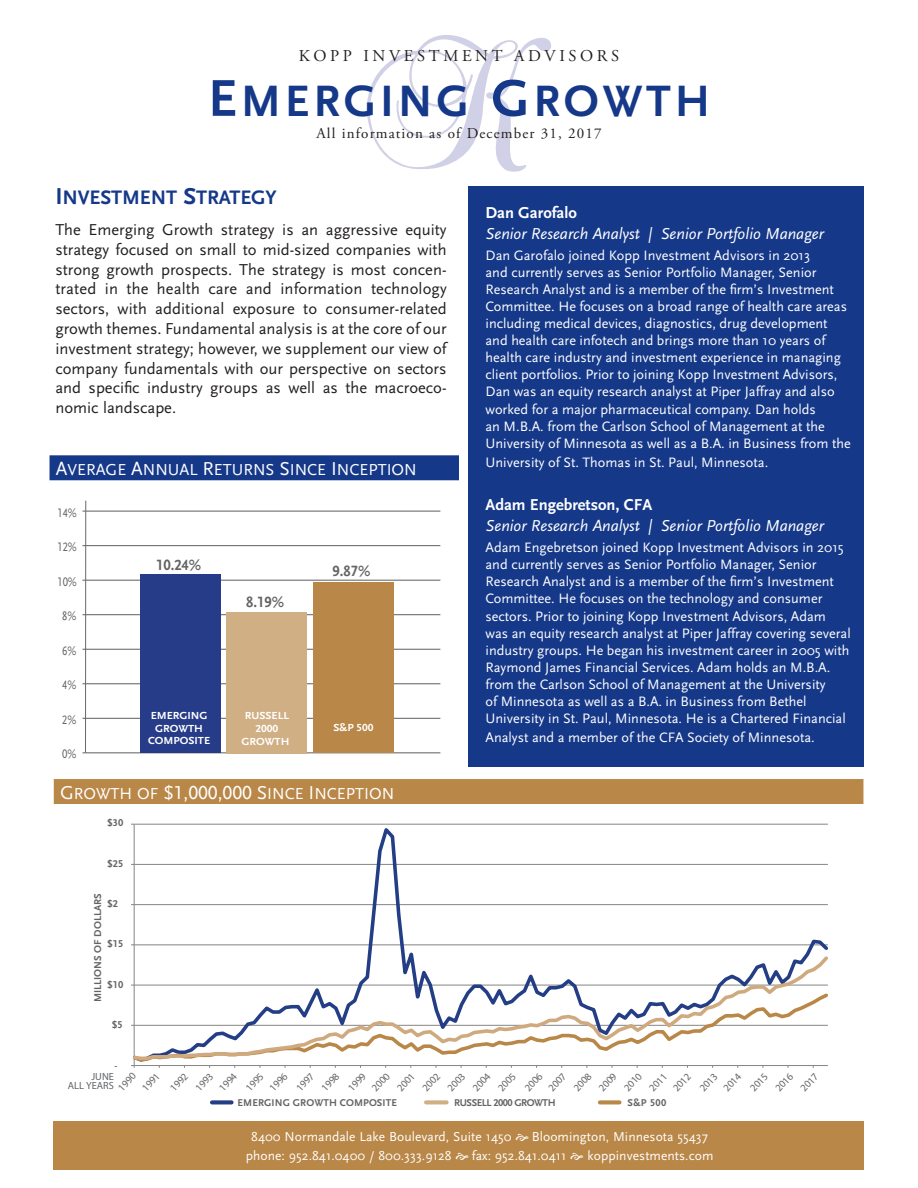
<style>
.page{position:relative;width:918px;height:1188px;background:#fff}
.page>*{position:absolute;margin:0;border:0;box-sizing:border-box;transform-origin:0 0}
.Sub-Headline{font:45.9px "Scala Sans Bold SC850";letter-spacing:.08em;color:#153889}
.t1{font:20.4px "Scala Sans Bold SC850";letter-spacing:-.005em;color:#153889}
.t2{font:16.65px "Scala Sans SC850";color:#fff}
.Intro{font:16.5px/19.8px "Scala Sans";color:#231f20;text-align:justify}
.t3{font:italic 16.5px "Scala Sans";color:#fff}
.t4{font:700 16.5px "Scala Sans";color:#fff}
.t5{font:16.5px "Adobe Garamond Pro";letter-spacing:.22em;color:#231f20}
.t6{font:700 15.6px "Scala Sans Figures";color:#636366;scale:.94 1}
.t7{font:15px "Adobe Garamond Pro";letter-spacing:.075em;color:#231f20}
.t8{font:14.25px/17.1px "Scala Sans";color:#fff}
.Bullet_Item{font:13.5px "Scala Sans";letter-spacing:.005em;color:#fff}
.t9{font:12.9px "Scala Sans Caps";color:#636364;scale:.82 1}
.t10{font:700 10.65px/12.9px "Scala Sans";color:#fff;text-align:center;scale:1.06 1}
.t11{font:10.35px/19.8px "Myriad Pro";color:#636466}
.t12{font:700 10.35px "Scala Sans";color:#636466}
.t13{font:700 10.35px "Scala Sans";letter-spacing:-.04em;color:#636466}
.t14{font:700 10.35px "Scala Sans Figures";color:#636466}
.t15{font:7.65px "Scala Sans Caps";color:#040503;scale:1.38 1}
.s1{font-size:54px}
.s2{font-size:24px}
.s3{font-size:19.5px}
.s4{font-family:"Scala Sans Figures"}
.s5{font-family:"Scala Sans Caps SC850";font-size:19.5px}
</style>
<div class="page">
<svg style="left:367px;top:35px;width:184px;height:137px"></svg>
<div style="left:53px;top:1122px;width:811px;height:48px;background:#b98747"></div>
<div style="left:469px;top:187px;width:395px;height:580px;background:#153889"></div>
<div style="left:55px;top:780px;width:808px;height:23px;background:#b98747"></div>
<div style="left:54px;top:779px;width:809px;height:25px;border:2px solid #b98747"></div>
<svg style="left:212px;top:1100px;width:20px;height:4px"></svg>
<svg style="left:426px;top:1100px;width:21px;height:4px"></svg>
<svg style="left:600px;top:1100px;width:19px;height:4px"></svg>
<hr style="left:134px;top:1025px;width:694px;height:1px;background:#868586">
<hr style="left:134px;top:985px;width:694px;height:1px;background:#868586">
<hr style="left:134px;top:944px;width:694px;height:1px;background:#868586">
<hr style="left:134px;top:904px;width:694px;height:1px;background:#868586">
<hr style="left:134px;top:864px;width:694px;height:1px;background:#868586">
<hr style="left:134px;top:824px;width:694px;height:1px;background:#868586">
<hr style="left:134px;top:824px;width:1px;height:242px;background:#868586">
<hr style="left:134px;top:1065px;width:694px;height:1px;background:#868586">
<svg style="left:134px;top:824px;width:693px;height:240px"></svg>
<svg style="left:134px;top:953px;width:693px;height:109px"></svg>
<hr style="left:86px;top:752px;width:354px;height:1px;background:#636366">
<hr style="left:86px;top:718px;width:354px;height:1px;background:#636366">
<hr style="left:86px;top:683px;width:354px;height:1px;background:#636366">
<hr style="left:86px;top:649px;width:354px;height:1px;background:#636366">
<hr style="left:86px;top:614px;width:354px;height:1px;background:#636366">
<hr style="left:86px;top:580px;width:354px;height:1px;background:#636366">
<hr style="left:86px;top:545px;width:354px;height:1px;background:#636366">
<hr style="left:86px;top:511px;width:354px;height:1px;background:#636366">
<hr style="left:85px;top:501px;width:1px;height:252px;background:#636366">
<div style="left:227px;top:612px;width:80px;height:141px;background:#d1af85"></div>
<div style="left:313px;top:582px;width:80px;height:171px;background:#b98747"></div>
<div style="left:140px;top:574px;width:81px;height:179px;background:#263c88"></div>
<div style="left:50px;top:456px;width:408px;height:24px;background:#153889"></div>
<div style="left:50px;top:455px;width:409px;height:25px;border:2px solid #153889"></div>
<p class="t5" style="left:299px;top:46px;width:322px">KOPP INVESTMENT ADVISORS</p>
<p class="Sub-Headline" style="left:208px;top:76px;width:504px"><span class="s1">E</span>MERGI NG <span class="s1">G</span>ROWTH</p>
<p class="t7" style="left:316px;top:125px;width:287px">All information as of December 31, 2017</p>
<p class="t1" style="left:55px;top:187px;width:223px"><span class="s2">I</span>NVESTMENT <span class="s2">S</span>TRATEGY</p>
<p class="Intro" style="left:55px;top:220px;width:393px">The Emerging Growth strategy is an aggressive equity strategy focused on small to mid-sized companies with strong growth prospects. The strategy is most concen&shy;trated in the health care and information technology sectors, with additional exposure to consumer-related growth themes. Fundamental analysis is at the core of our investment strategy; however, we supplement our view of company fundamentals with our perspective on sectors and specific industry groups as well as the macroeco&shy;nomic landscape.</p>
<p class="t2" style="left:56px;top:461px;width:362px"><span class="s3">A</span>VERAG E <span class="s3">A</span>NNUAL <span class="s3">R</span>ETURNS <span class="s3">S</span>INCE <span class="s3">I</span> NCEPTION</p>
<p class="t9" style="left:57px;top:506px;width:25px">14%</p>
<p class="t9" style="left:57px;top:540px;width:25px">12%</p>
<p class="t9" style="left:57px;top:574px;width:25px">10%</p>
<p class="t9" style="left:62px;top:609px;width:19px">8%</p>
<p class="t9" style="left:62px;top:643px;width:19px">6%</p>
<p class="t9" style="left:62px;top:678px;width:19px">4%</p>
<p class="t9" style="left:62px;top:712px;width:19px">2%</p>
<p class="t9" style="left:62px;top:747px;width:19px">0%</p>
<p class="t6" style="left:156px;top:558px;width:50px">10.24%</p>
<p class="t6" style="left:246px;top:596px;width:42px">8.19%</p>
<p class="t10" style="left:148px;top:709px;width:60px">EMERGING<br>GROWTH<br>COMPOSITE</p>
<p class="t10" style="left:242px;top:710px;width:47px">RUSSELL<br><span class="s4">2000<br></span>GROWTH</p>
<p class="t6" style="left:333px;top:565px;width:42px">9.87%</p>
<p class="t10" style="left:333px;top:721px;width:39px">S&amp;P <span class="s4">500</span></p>
<p class="t2" style="left:60px;top:784px;width:336px"><span class="s3">G</span>ROWTH OF <span class="s5">$1,000,000</span> <span class="s3">S</span>INCE <span class="s3">I</span> NCEPTION</p>
<p class="t14" style="left:107px;top:819px;width:18px">$30</p>
<p class="t14" style="left:107px;top:859px;width:18px">$25</p>
<p class="t12" style="left:92px;top:1002px;width:110px;rotate:-90deg">MILLIONS OF DOLLARS</p>
<p class="t14" style="left:107px;top:899px;width:12px">$2</p>
<p class="t14" style="left:107px;top:940px;width:18px">$15</p>
<p class="t14" style="left:107px;top:980px;width:18px">$10</p>
<p class="t14" style="left:112px;top:1020px;width:12px">$5</p>
<p class="t15" style="left:115px;top:1061px;width:4px">-</p>
<p class="t4" style="left:486px;top:203px;width:93px">Dan Garofalo</p>
<p class="t3" style="left:486px;top:224px;width:340px">Senior Research Analyst | Senior Portfolio Manager</p>
<p class="t8" style="left:486px;top:247px;width:367px">Dan Garofalo joined Kopp Investment Advisors in 2013<br>and currently serves as Senior Portfolio Manager, Senior Research Analyst and is a member of the firm’s Investment Committee. He focuses on a broad range of health care areas including medical devices, diagnostics, drug development and health care infotech and brings more than 10 years of health care industry and investment experience in managing client portfolios. Prior to joining Kopp Investment Advisors, Dan was an equity research analyst at Piper Jaffray and also worked for a major pharmaceutical company. Dan holds<br>an M.B.A. from the Carlson School of Management at the University of Minnesota as well as a B.A. in Business from the</p>
<p class="t8" style="left:486px;top:454px;width:284px">University of St. Thomas in St. Paul, Minnesota.</p>
<p class="t4" style="left:486px;top:496px;width:168px">Adam Engebretson, CFA</p>
<p class="t3" style="left:486px;top:517px;width:340px">Senior Research Analyst | Senior Portfolio Manager</p>
<p class="t8" style="left:486px;top:539px;width:367px">Adam Engebretson joined Kopp Investment Advisors in 2015 and currently serves as Senior Portfolio Manager, Senior Research Analyst and is a member of the firm’s Investment Committee. He focuses on the technology and consumer sectors. Prior to joining Kopp Investment Advisors, Adam was an equity research analyst at Piper Jaffray covering several industry groups. He began his investment career in 2005 with Raymond James Financial Services. Adam holds an M.B.A. from the Carlson School of Management at the University<br>of Minnesota as well as a B.A. in Business from Bethel University in St. Paul, Minnesota. He is a Chartered Financial</p>
<p class="t8" style="left:486px;top:729px;width:331px">Analyst and a member of the CFA Society of Minnesota.</p>
<p class="t11" style="left:124px;top:1072px;width:23px;line-height:17.9px;text-indent:-16px;rotate:-48deg">1990<br>1991</p>
<p class="t11" style="left:176px;top:1071px;width:23px;line-height:18.8px;text-indent:-17px;rotate:-48deg">1992<br>1993</p>
<p class="t11" style="left:225px;top:1070px;width:23px;text-indent:-18px;rotate:-48deg">1994<br>1995</p>
<p class="t11" style="left:276px;top:1070px;width:23px;text-indent:-18px;rotate:-48deg">1996<br>1997</p>
<p class="t11" style="left:328px;top:1070px;width:23px;text-indent:-18px;rotate:-48deg">1998<br>1999</p>
<p class="t11" style="left:366px;top:1083px;width:23px;rotate:-48deg">2000</p>
<p class="t11" style="left:391px;top:1083px;width:23px;rotate:-48deg">2001</p>
<p class="t11" style="left:417px;top:1083px;width:23px;rotate:-48deg">2002</p>
<p class="t11" style="left:442px;top:1083px;width:23px;rotate:-48deg">2003</p>
<p class="t11" style="left:467px;top:1083px;width:23px;rotate:-48deg">2004</p>
<p class="t11" style="left:492px;top:1083px;width:23px;rotate:-48deg">2005</p>
<p class="t11" style="left:530px;top:1072px;width:23px;line-height:17.7px;text-indent:-16px;rotate:-48deg">2006<br>2007</p>
<p class="t11" style="left:568px;top:1083px;width:23px;rotate:-48deg">2008</p>
<p class="t11" style="left:593px;top:1083px;width:23px;rotate:-48deg">2009</p>
<p class="t11" style="left:618px;top:1083px;width:23px;rotate:-48deg">2010</p>
<p class="t11" style="left:644px;top:1083px;width:23px;rotate:-48deg">2011</p>
<p class="t11" style="left:679px;top:1070px;width:23px;text-indent:-18px;rotate:-48deg">2012<br>2013</p>
<p class="t11" style="left:730px;top:1070px;width:23px;text-indent:-18px;rotate:-48deg">2014<br>2015</p>
<p class="t11" style="left:781px;top:1071px;width:23px;line-height:18.8px;text-indent:-17px;rotate:-48deg">2016<br>2017</p>
<p class="t11" style="left:68px;top:1072px;width:48px;line-height:8.9px;text-align:right">JUNE<br>ALL YEARS</p>
<p class="t12" style="left:238px;top:1097px;width:161px">EMERGING GROWTH COMPOSITE</p>
<p class="t13" style="left:454px;top:1097px;width:103px">RUSSELL <span class="s4">2000</span> GROWTH</p>
<p class="t12" style="left:627px;top:1097px;width:40px">S&amp;P <span class="s4">500</span></p>
<p class="Bullet_Item" style="left:251px;top:1129px;width:262px">8400 Normandale Lake Boulevard, Suite 1450</p>
<p class="Bullet_Item" style="left:532px;top:1129px;width:178px">Bloomington, Minnesota 55437</p>
<p class="Bullet_Item" style="left:246px;top:1149px;width:207px">phone: 952.841.0400 / 800.333.9128</p>
<p class="Bullet_Item" style="left:472px;top:1149px;width:96px">fax: 952.841.0411</p>
<p class="Bullet_Item" style="left:588px;top:1149px;width:127px">koppinvestments.com</p>
</div>
